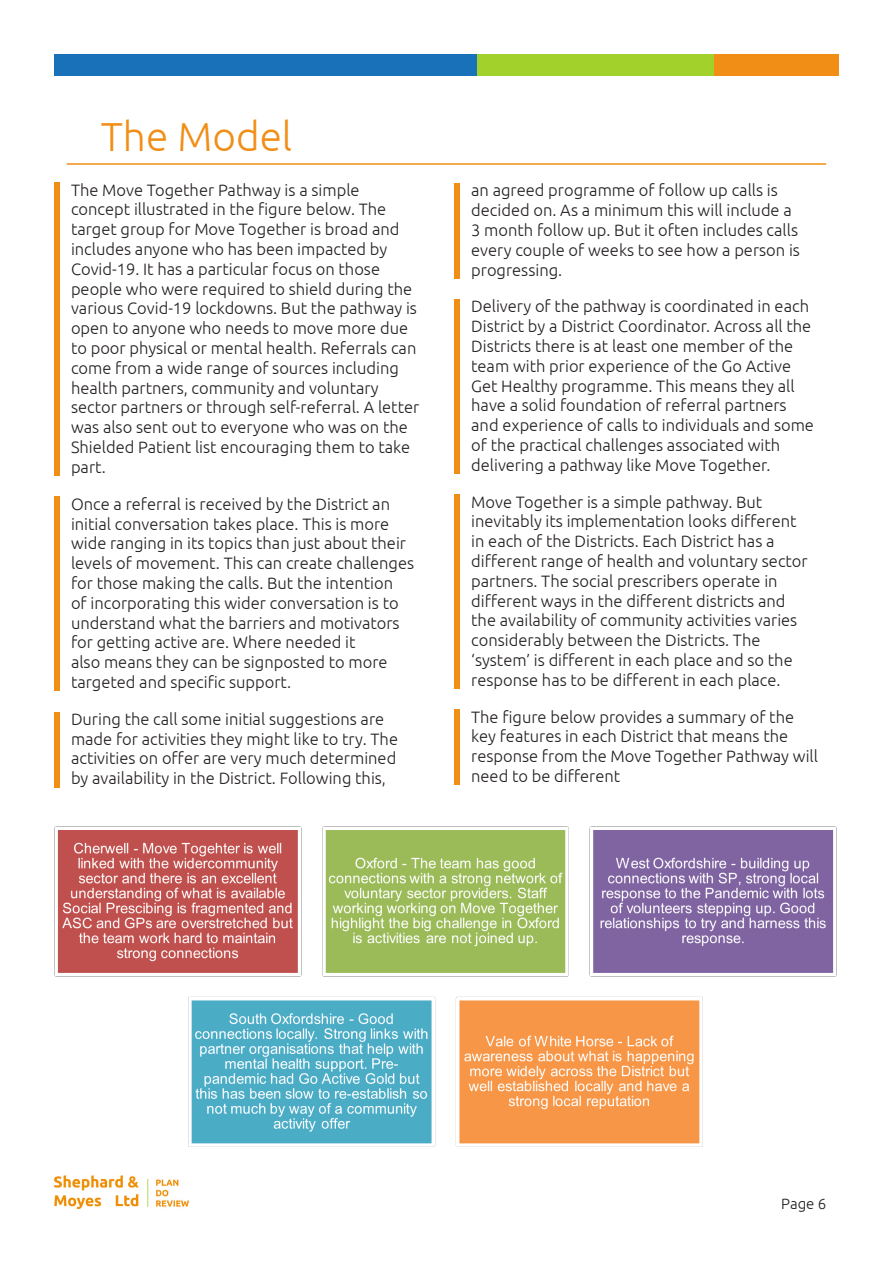
<style>
.page{position:relative;width:893px;height:1263px;background:#fff}
.page>*{position:absolute;margin:0;border:0;box-sizing:border-box;transform-origin:0 0}
.Orange_heading{font:300 40.5px "Ubuntu";color:#f08e16}
.Orange_Bar_Left{font:300 16.5px/19.8px "Ubuntu";color:#231f20}
.t1{font:300 15px "Ubuntu";color:#231f20}
</style>
<div class="page">
<img style="left:54px;top:1175px;width:134px;height:34px">
<div style="left:54px;top:54px;width:423px;height:21px;background:#1971ba"></div>
<div style="left:477px;top:54px;width:237px;height:21px;background:#a2d12c"></div>
<div style="left:714px;top:54px;width:125px;height:21px;background:#f08e16"></div>
<hr style="left:67px;top:163px;width:759px;height:2px;background:#f08e16">
<div style="left:54px;top:183px;width:5px;height:293px;background:#f08e16"></div>
<div style="left:54px;top:497px;width:5px;height:194px;background:#f08e16"></div>
<div style="left:54px;top:712px;width:5px;height:75px;background:#f08e16"></div>
<div style="left:454px;top:184px;width:5px;height:95px;background:#f08e16"></div>
<div style="left:454px;top:300px;width:5px;height:174px;background:#f08e16"></div>
<div style="left:454px;top:495px;width:5px;height:194px;background:#f08e16"></div>
<div style="left:454px;top:710px;width:5px;height:75px;background:#f08e16"></div>
<img style="left:54px;top:826px;width:783px;height:321px">
<p class="Orange_heading" style="left:101px;top:112px;width:193px">The Model</p>
<p class="Orange_Bar_Left" style="left:71px;top:179px;width:350px">The Move Together Pathway is a simple concept illustrated in the figure below. The target group for Move Together is broad and includes anyone who has been impacted by Covid-19. It has a particular focus on those people who were required to shield during the various Covid-19 lockdowns. But the pathway is open to anyone who needs to move more due to poor physical or mental health. Referrals can come from a wide range of sources including health partners, community and voluntary sector partners or through self-referral. A letter was also sent out to everyone who was on the Shielded Patient list encouraging them to take part.</p>
<p class="Orange_Bar_Left" style="left:71px;top:493px;width:345px">Once a referral is received by the District an initial conversation takes place. This is more wide ranging in its topics than just about their levels of movement. This can create challenges for those making the calls. But the intention<br>of incorporating this wider conversation is to understand what the barriers and motivators for getting active are. Where needed it<br>also means they can be signposted to more targeted and specific support.</p>
<p class="Orange_Bar_Left" style="left:71px;top:708px;width:329px">During the call some initial suggestions are made for activities they might like to try. The activities on offer are very much determined by availability in the District. Following this,</p>
<p class="Orange_Bar_Left" style="left:471px;top:180px;width:330px">an agreed programme of follow up calls is decided on. As a minimum this will include a 3 month follow up. But it often includes calls every couple of weeks to see how a person is progressing.</p>
<p class="Orange_Bar_Left" style="left:471px;top:296px;width:344px">Delivery of the pathway is coordinated in each District by a District Coordinator. Across all the Districts there is at least one member of the team with prior experience of the Go Active Get Healthy programme. This means they all have a solid foundation of referral partners and experience of calls to individuals and some of the practical challenges associated with delivering a pathway like Move Together.</p>
<p class="Orange_Bar_Left" style="left:471px;top:491px;width:338px">Move Together is a simple pathway. But inevitably its implementation looks different in each of the Districts. Each District has a different range of health and voluntary sector partners. The social prescribers operate in different ways in the different districts and the availability of community activities varies considerably between the Districts. The ‘system’ is different in each place and so the response has to be different in each place.</p>
<p class="Orange_Bar_Left" style="left:471px;top:706px;width:348px">The figure below provides a summary of the key features in each District that means the response from the Move Together Pathway will need to be different</p>
<p class="t1" style="left:781px;top:1195px;width:47px">Page 6</p>
</div>
